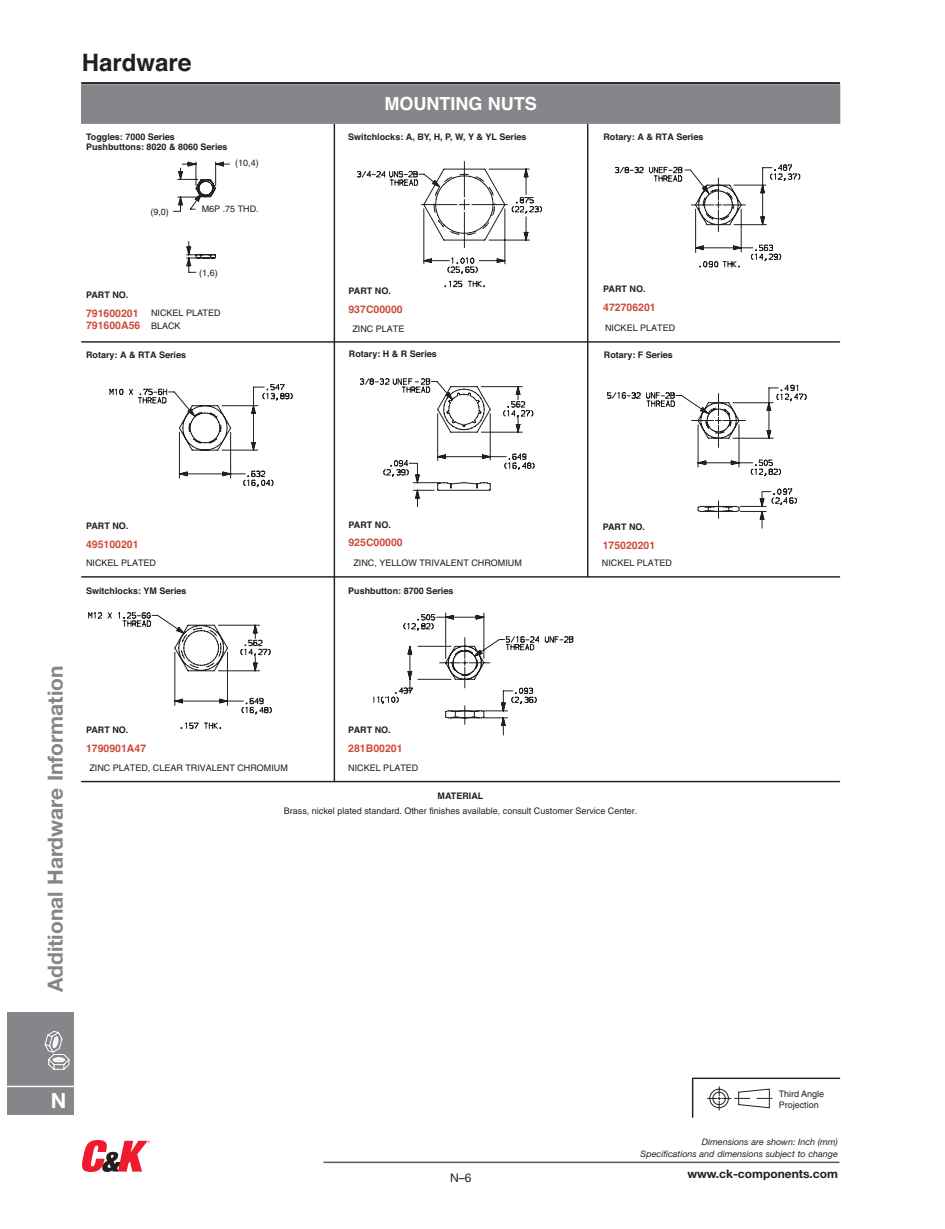
<style>
.page{position:relative;width:945px;height:1229px;background:#fff}
.page>*{position:absolute;margin:0;border:0;box-sizing:border-box;transform-origin:0 0}
.t1{font:700 24px "Helvetica";color:#231f20}
.t2{font:700 21px "Helvetica Neue";color:#848689}
.t3{font:700 21px "Helvetica Neue";color:#fff}
.t4{font:700 18px "Helvetica";color:#fff}
.t5{font:12px "Helvetica Neue";color:#231f20}
.t6{font:700 11.85px "Helvetica Neue";color:#231f20}
.t7{font:700 10.5px/12.1px "Helvetica";color:#cd4b3b}
.t8{font:9px/13px "Helvetica";color:#231f20}
.t9{font:700 9px/10.6px "Helvetica";color:#231f20}
.t10{font:italic 8.85px/11.9px "Helvetica Neue";color:#231f20;text-align:right}
</style>
<div class="page">
<hr style="left:323px;top:1161px;width:516px;height:2px;background:#57585a">
<img style="left:83px;top:1140px;width:66px;height:31px">
<div style="left:8px;top:1013px;width:66px;height:101px;background:#848689"></div>
<svg style="left:45px;top:1031px;width:24px;height:38px"></svg>
<hr style="left:5px;top:1085px;width:70px;height:2px;background:#fff">
<hr style="left:334px;top:123px;width:1px;height:658px;background:#231f20">
<hr style="left:587px;top:123px;width:1px;height:454px;background:#231f20">
<div style="left:82px;top:85px;width:758px;height:38px;background:#848689"></div>
<div style="left:81px;top:85px;width:759px;height:39px;border:1px solid #848689"></div>
<hr style="left:82px;top:341px;width:758px;height:1px;background:#231f20">
<hr style="left:82px;top:576px;width:758px;height:1px;background:#231f20">
<hr style="left:82px;top:781px;width:758px;height:1px;background:#231f20">
<svg style="left:109px;top:383px;width:184px;height:105px"></svg>
<svg style="left:697px;top:393px;width:110px;height:136px"></svg>
<svg style="left:360px;top:378px;width:444px;height:126px"></svg>
<svg style="left:173px;top:161px;width:57px;height:112px"></svg>
<svg style="left:357px;top:161px;width:185px;height:126px"></svg>
<svg style="left:615px;top:164px;width:186px;height:104px"></svg>
<svg style="left:88px;top:612px;width:184px;height:117px"></svg>
<svg style="left:691px;top:1077px;width:149px;height:40px"></svg>
<svg style="left:373px;top:612px;width:201px;height:123px"></svg>
<div style="left:81px;top:82px;width:759px;height:2px;border:1px solid #231f20"></div>
<h1 class="t1" style="left:82px;top:41px;width:111px">Hardware</h1>
<p class="t9" style="left:86px;top:131px;width:143px">Toggles: 7000 Series<br>Pushbuttons: 8020 &amp; 8060 Series</p>
<p class="t8" style="left:150px;top:206px;width:20px">(9,0)</p>
<p class="t9" style="left:86px;top:289px;width:44px">PART NO.</p>
<p class="t8" style="left:235px;top:157px;width:25px">(10,4)</p>
<p class="t8" style="left:202px;top:203px;width:59px">M6P .75 THD.</p>
<p class="t8" style="left:199px;top:267px;width:20px">(1,6)</p>
<p class="t7" style="left:86px;top:307px;width:56px">791600201<br>791600A56</p>
<p class="t8" style="left:151px;top:307px;width:71px">NICKEL PLATED<br>BLACK</p>
<p class="t9" style="left:86px;top:349px;width:102px">Rotary: A &amp; RTA Series</p>
<h3 class="t4" style="left:384px;top:88px;width:154px">MOUNTING NUTS</h3>
<p class="t9" style="left:348px;top:131px;width:180px">Switchlocks: A, BY, H, P, W, Y &amp; YL Series</p>
<p class="t9" style="left:603px;top:131px;width:102px">Rotary: A &amp; RTA Series</p>
<p class="t9" style="left:348px;top:285px;width:44px">PART NO.</p>
<p class="t7" style="left:348px;top:303px;width:56px">937C00000</p>
<p class="t8" style="left:352px;top:323px;width:54px">ZINC PLATE</p>
<p class="t9" style="left:603px;top:283px;width:44px">PART NO.</p>
<p class="t7" style="left:603px;top:301px;width:54px">472706201</p>
<p class="t8" style="left:605px;top:322px;width:72px">NICKEL PLATED</p>
<p class="t9" style="left:349px;top:348px;width:90px">Rotary: H &amp; R Series</p>
<p class="t9" style="left:604px;top:349px;width:71px">Rotary: F Series</p>
<p class="t9" style="left:348px;top:518px;width:44px">PART NO.</p>
<p class="t7" style="left:348px;top:535px;width:56px">925C00000</p>
<p class="t8" style="left:353px;top:557px;width:170px">ZINC, YELLOW TRIVALENT CHROMIUM</p>
<p class="t9" style="left:86px;top:520px;width:44px">PART NO.</p>
<p class="t7" style="left:86px;top:538px;width:54px">495100201</p>
<p class="t9" style="left:603px;top:521px;width:44px">PART NO.</p>
<p class="t7" style="left:603px;top:539px;width:54px">175020201</p>
<p class="t8" style="left:86px;top:557px;width:72px">NICKEL PLATED</p>
<p class="t8" style="left:602px;top:557px;width:72px">NICKEL PLATED</p>
<p class="t9" style="left:86px;top:585px;width:102px">Switchlocks: YM Series</p>
<p class="t9" style="left:348px;top:585px;width:107px">Pushbutton: 8700 Series</p>
<h2 class="t2" style="left:48px;top:992px;width:328px;rotate:-90deg">Additional Hardware Information</h2>
<p class="t9" style="left:86px;top:724px;width:44px">PART NO.</p>
<p class="t7" style="left:86px;top:742px;width:62px">1790901A47</p>
<p class="t8" style="left:89px;top:762px;width:200px">ZINC PLATED, CLEAR TRIVALENT CHROMIUM</p>
<p class="t9" style="left:348px;top:724px;width:44px">PART NO.</p>
<p class="t7" style="left:348px;top:742px;width:56px">281B00201</p>
<p class="t8" style="left:348px;top:762px;width:72px">NICKEL PLATED</p>
<p class="t9" style="left:438px;top:789px;width:47px">MATERIAL</p>
<p class="t8" style="left:284px;top:805px;width:355px">Brass, nickel plated standard. Other finishes available, consult Customer Service Center.</p>
<h2 class="t3" style="left:51px;top:1093px;width:17px">N</h2>
<h3 class="t5" style="left:450px;top:1173px;width:23px">N–6</h3>
<p class="t8" style="left:779px;top:1089px;width:47px;line-height:10.9px">Third Angle<br>Projection</p>
<p class="t10" style="left:641px;top:1136px;width:199px">Dimensions are shown: Inch (mm)<br>Specifications and dimensions subject to change</p>
<h3 class="t6" style="left:687px;top:1169px;width:152px">www.ck-components.com</h3>
</div>
